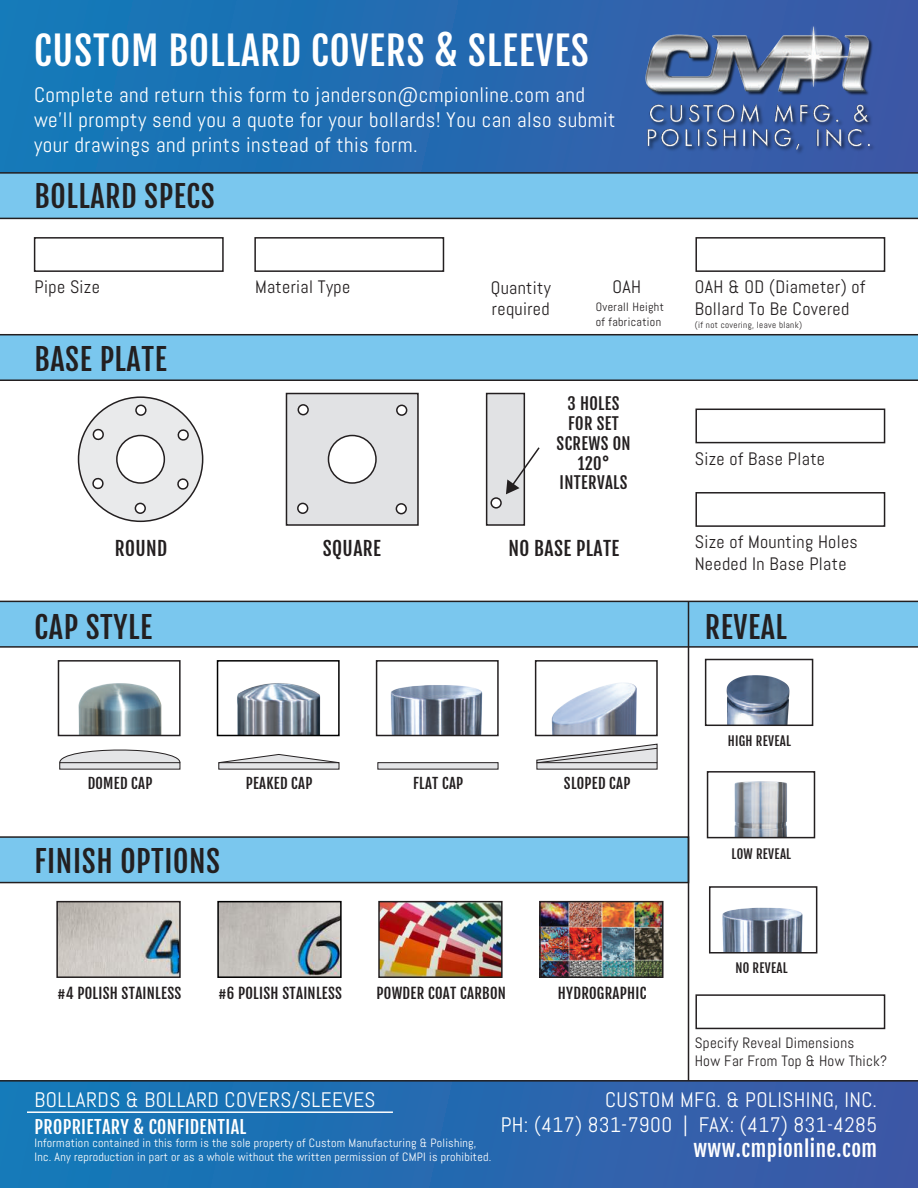
<style>
.page{position:relative;width:918px;height:1188px;background:#fff}
.page>*{position:absolute;margin:0;border:0;box-sizing:border-box;transform-origin:0 0}
.t1{font:39px "Fjalla One";letter-spacing:.02em;color:#fff}
.t2{font:30px "Fjalla One";letter-spacing:.02em;color:#231f20}
.t3{font:21px/25.2px "Abel";letter-spacing:.025em;color:#fff}
.t4{font:21px "Fjalla One";letter-spacing:.02em;color:#fff}
.t5{font:19.35px "Fjalla One";letter-spacing:.02em;color:#231f20}
.t6{font:18px/21.6px "Abel";letter-spacing:.02em;color:#231f20}
.t7{font:18px "Fjalla One";letter-spacing:.02em;color:#fff}
.t8{font:18px/21.6px "Abel";letter-spacing:.02em;color:#231f20}
.t9{font:16.5px/19.8px "Fjalla One";letter-spacing:.02em;color:#231f20;text-align:center}
.t10{font:15px/18px "Abel";letter-spacing:.02em;color:#231f20}
.t11{font:14.7px "Fjalla One";letter-spacing:.02em;color:#231f20}
.t12{font:14.55px "Fjalla One";letter-spacing:.02em;color:#231f20}
.t13{font:12.9px "Fjalla One";letter-spacing:.02em;color:#231f20}
.t14{font:12px/13.5px "Abel";letter-spacing:.02em;color:#fff}
.t15{font:12px/14.4px "Abel";letter-spacing:.03em;color:#231f20}
.t16{font:9px "Abel";letter-spacing:.04em;color:#231f20}
</style>
<div class="page">
<div style="left:0;top:0;width:918px;height:172px;background:linear-gradient(to right,#117bb9,#3d57a6)"></div>
<svg style="left:0;top:1080px;width:918px;height:108px;background:#2767ad"></svg>
<svg style="left:0;top:334px;width:918px;height:47px;background:#74bce0"></svg>
<svg style="left:0;top:172px;width:918px;height:47px;background:#74bce1"></svg>
<svg style="left:0;top:601px;width:918px;height:47px;background:#76bde2"></svg>
<svg style="left:0;top:836px;width:688px;height:47px;background:#75bde2"></svg>
<img style="left:722px;top:907px;width:81px;height:44px">
<div style="left:709px;top:886px;width:108px;height:68px;border:2px solid #231f20"></div>
<img style="left:726px;top:675px;width:64px;height:48px">
<div style="left:705px;top:659px;width:108px;height:67px;border:2px solid #231f20"></div>
<img style="left:78px;top:683px;width:84px;height:50px">
<div style="left:58px;top:660px;width:123px;height:76px;border:2px solid #231f20"></div>
<div style="left:60px;top:763px;width:120px;height:6px;background:#e4e5e7"></div>
<svg style="left:59px;top:749px;width:122px;height:14px"></svg>
<img style="left:237px;top:683px;width:84px;height:50px">
<div style="left:217px;top:660px;width:123px;height:76px;border:2px solid #000"></div>
<img style="left:390px;top:685px;width:93px;height:48px">
<div style="left:376px;top:660px;width:123px;height:76px;border:2px solid #231f20"></div>
<div style="left:377px;top:762px;width:121px;height:8px;background:#e4e5e7;border:1px solid #231f20"></div>
<img style="left:551px;top:683px;width:86px;height:50px">
<div style="left:535px;top:660px;width:123px;height:76px;border:2px solid #231f20"></div>
<div style="left:219px;top:763px;width:120px;height:6px;background:#e4e5e7"></div>
<svg style="left:218px;top:754px;width:122px;height:10px"></svg>
<svg style="left:536px;top:743px;width:122px;height:27px"></svg>
<img style="left:59px;top:904px;width:119px;height:71px">
<div style="left:56px;top:901px;width:125px;height:77px;border:2px solid #231f20"></div>
<img style="left:220px;top:904px;width:119px;height:71px">
<div style="left:217px;top:901px;width:125px;height:77px;border:2px solid #000"></div>
<img style="left:381px;top:904px;width:119px;height:71px">
<div style="left:378px;top:901px;width:125px;height:77px;border:2px solid #231f20"></div>
<img style="left:542px;top:904px;width:119px;height:71px">
<div style="left:539px;top:901px;width:125px;height:77px;border:2px solid #231f20"></div>
<div style="left:79px;top:397px;width:124px;height:124px;background:#e9eaeb;border-radius:50%"></div>
<div style="left:286px;top:393px;width:133px;height:133px;background:#e1e2e4;border:2px solid #231f20"></div>
<div style="left:117px;top:436px;width:47px;height:47px;background:#fff;border-radius:50%"></div>
<div style="left:116px;top:435px;width:49px;height:49px;border:2px solid #231f20;border-radius:50%"></div>
<div style="left:328px;top:436px;width:48px;height:47px;background:#fff;border-radius:50%"></div>
<div style="left:328px;top:435px;width:49px;height:49px;border:2px solid #231f20;border-radius:50%"></div>
<div style="left:136px;top:405px;width:10px;height:10px;background:#fff;border-radius:50%"></div>
<div style="left:135px;top:405px;width:12px;height:11px;border:2px solid #231f20;border-radius:50%"></div>
<div style="left:397px;top:405px;width:10px;height:10px;background:#fff;border-radius:50%"></div>
<div style="left:396px;top:405px;width:11px;height:11px;border:2px solid #231f20;border-radius:50%"></div>
<div style="left:298px;top:405px;width:10px;height:10px;background:#fff;border-radius:50%"></div>
<div style="left:298px;top:404px;width:11px;height:11px;border:2px solid #231f20;border-radius:50%"></div>
<div style="left:486px;top:393px;width:39px;height:133px;background:#e1e2e4;border:2px solid #231f20"></div>
<div style="left:298px;top:503px;width:10px;height:10px;background:#fff;border-radius:50%"></div>
<div style="left:297px;top:503px;width:11px;height:11px;border:2px solid #231f20;border-radius:50%"></div>
<div style="left:396px;top:504px;width:10px;height:10px;background:#fff;border-radius:50%"></div>
<div style="left:396px;top:503px;width:11px;height:11px;border:2px solid #231f20;border-radius:50%"></div>
<div style="left:491px;top:498px;width:10px;height:10px;background:#fff;border-radius:50%"></div>
<div style="left:490px;top:497px;width:12px;height:12px;border:2px solid #231f20;border-radius:50%"></div>
<svg style="left:92px;top:428px;width:12px;height:13px"></svg>
<svg style="left:92px;top:477px;width:12px;height:13px"></svg>
<div style="left:135px;top:503px;width:10px;height:10px;background:#fff;border-radius:50%"></div>
<div style="left:135px;top:503px;width:11px;height:11px;border:2px solid #231f20;border-radius:50%"></div>
<svg style="left:177px;top:478px;width:12px;height:12px"></svg>
<svg style="left:177px;top:429px;width:12px;height:12px"></svg>
<svg style="left:506px;top:446px;width:34px;height:48px"></svg>
<img style="left:734px;top:781px;width:53px;height:54px">
<div style="left:707px;top:771px;width:108px;height:67px;border:2px solid #231f20"></div>
<img style="left:626px;top:25px;width:264px;height:130px">
<div style="left:34px;top:237px;width:190px;height:35px;background:#fff;border:2px solid #231f20"></div>
<div style="left:254px;top:237px;width:190px;height:35px;background:#fff;border:2px solid #231f20"></div>
<div style="left:695px;top:237px;width:190px;height:35px;background:#fff;border:2px solid #231f20"></div>
<div style="left:695px;top:409px;width:190px;height:34px;background:#fff;border:2px solid #231f20"></div>
<div style="left:695px;top:492px;width:190px;height:35px;background:#fff;border:2px solid #231f20"></div>
<div style="left:695px;top:994px;width:190px;height:35px;background:#fff;border:2px solid #231f20"></div>
<hr style="left:688px;top:602px;width:1px;height:479px;background:#231f20">
<hr style="left:27px;top:1111px;width:366px;height:2px;background:#fff">
<h1 class="t1" style="left:34px;top:27px;width:557px">CUSTOM BOLLARD COVERS &amp; SLEEVES</h1>
<p class="t3" style="left:34px;top:82px;width:583px">Complete and return this form to janderson@cmpionline.com and we’ll prompty send you a quote for your bollards! You can also submit your drawings and prints instead of this form.</p>
<h2 class="t2" style="left:35px;top:178px;width:182px">BOLLARD SPECS</h2>
<p class="t6" style="left:35px;top:276px;width:67px">Pipe Size</p>
<h2 class="t2" style="left:35px;top:340px;width:134px">BASE PLATE</h2>
<p class="t5" style="left:115px;top:536px;width:54px">ROUND</p>
<h2 class="t2" style="left:35px;top:609px;width:119px">CAP STYLE</h2>
<p class="t6" style="left:255px;top:276px;width:97px">Material Type</p>
<p class="t6" style="left:695px;top:276px;width:172px">OAH &amp; OD (Diameter) of<br>Bollard To Be Covered</p>
<p class="t16" style="left:695px;top:319px;width:109px">(if not covering, leave blank)</p>
<p class="t6" style="left:613px;top:276px;width:30px">OAH</p>
<p class="t15" style="left:596px;top:300px;width:70px">Overall Height of fabrication</p>
<p class="t8" style="left:491px;top:277px;width:62px">Quantity required</p>
<p class="t9" style="left:557px;top:394px;width:75px">3 HOLES<br>FOR SET<br>SCREWS ON<br>120°<br>INTERVALS</p>
<p class="t5" style="left:323px;top:536px;width:60px">SQUARE</p>
<p class="t5" style="left:509px;top:536px;width:112px">NO BASE PLATE</p>
<p class="t6" style="left:695px;top:448px;width:132px">Size of Base Plate</p>
<p class="t6" style="left:695px;top:531px;width:165px">Size of Mounting Holes<br>Needed In Base Plate</p>
<h2 class="t2" style="left:705px;top:609px;width:84px">REVEAL</h2>
<p class="t13" style="left:728px;top:733px;width:65px">HIGH REVEAL</p>
<p class="t12" style="left:88px;top:775px;width:66px">DOMED CAP</p>
<p class="t12" style="left:246px;top:775px;width:68px">PEAKED CAP</p>
<p class="t12" style="left:413px;top:775px;width:52px">FLAT CAP</p>
<p class="t12" style="left:564px;top:775px;width:68px">SLOPED CAP</p>
<h2 class="t2" style="left:35px;top:843px;width:187px">FINISH OPTIONS</h2>
<p class="t11" style="left:57px;top:984px;width:126px">#4 POLISH STAINLESS</p>
<p class="t11" style="left:219px;top:984px;width:125px">#6 POLISH STAINLESS</p>
<p class="t11" style="left:377px;top:984px;width:131px">POWDER COAT CARBON</p>
<p class="t11" style="left:558px;top:984px;width:90px">HYDROGRAPHIC</p>
<p class="t13" style="left:732px;top:846px;width:61px">LOW REVEAL</p>
<p class="t13" style="left:735px;top:960px;width:54px">NO REVEAL</p>
<p class="t10" style="left:695px;top:1034px;width:194px">Specify Reveal Dimensions<br>How Far From Top &amp; How Thick?</p>
<p class="t3" style="left:35px;top:1087px;width:342px">BOLLARDS &amp; BOLLARD COVERS/SLEEVES</p>
<p class="t7" style="left:35px;top:1116px;width:213px">PROPRIETARY &amp; CONFIDENTIAL</p>
<p class="t14" style="left:35px;top:1137px;width:458px">Information contained in this form is the sole property of Custom Manufacturing &amp; Polishing,<br>Inc. Any reproduction in part or as a whole without the written permission of CMPI is prohibited.</p>
<p class="t3" style="left:501px;top:1087px;width:378px;text-align:right">CUSTOM MFG. &amp; POLISHING, INC.<br>PH: (417) 831-7900 | FAX: (417) 831-4285</p>
<p class="t4" style="left:694px;top:1136px;width:185px">www.cmpionline.com</p>
</div>
